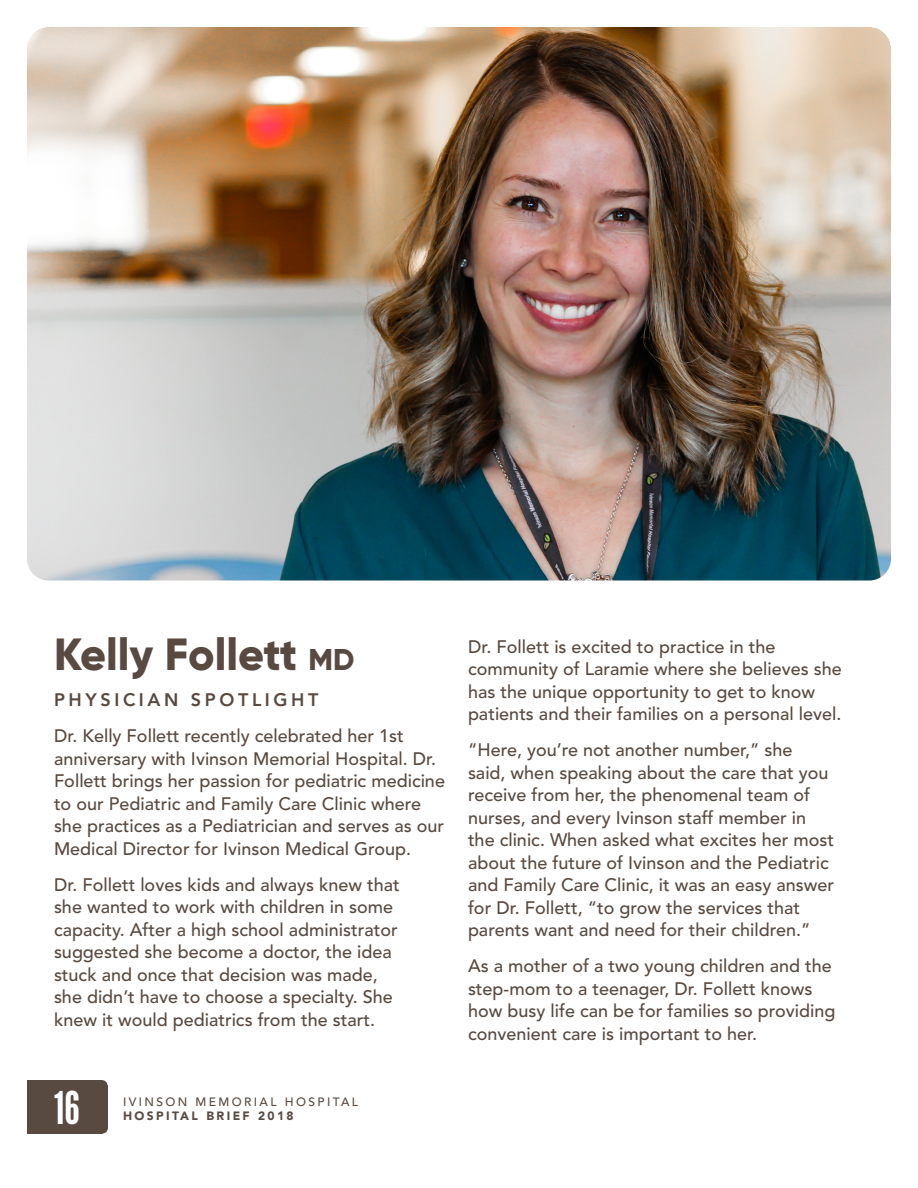
<style>
.page{position:relative;width:918px;height:1188px;background:#fff}
.page>*{position:absolute;margin:0;border:0;box-sizing:border-box;transform-origin:0 0}
.Paragraph_Title{font:800 45px "Gilroy";color:#594a41}
.t1{font:45px "League Gothic";color:#fff}
.Paragraph_Text{font:500 18px/22.5px "Avenir";color:#594a41}
.Paragraph_Sub-headin{font:800 18px "Avenir";letter-spacing:.2em;color:#594a41}
.t2{font:500 12px "Avenir";letter-spacing:.2em;color:#594a41}
.t3{font:900 12px "Avenir";letter-spacing:.2em;color:#594a41}
.s1{font-size:30px}
</style>
<div class="page">
<img style="left:27px;top:27px;width:864px;height:1107px">
<p class="Paragraph_Title" style="left:54px;top:626px;width:302px">Kelly Follett <span class="s1">MD</span></p>
<p class="Paragraph_Sub-headin" style="left:54px;top:686px;width:266px">PHYSICIAN SPOTLIGHT</p>
<p class="Paragraph_Text" style="left:54px;top:724px;width:393px">Dr. Kelly Follett recently celebrated her 1st anniversary with Ivinson Memorial Hospital. Dr.<br>Follett brings her passion for pediatric medicine to our Pediatric and Family Care Clinic where she practices as a Pediatrician and serves as our Medical Director for Ivinson Medical Group.</p>
<p class="Paragraph_Text" style="left:54px;top:873px;width:347px">Dr. Follett loves kids and always knew that she wanted to work with children in some capacity. After a high school administrator suggested she become a doctor, the idea stuck and once that decision was made, she didn’t have to choose a specialty. She knew it would pediatrics from the start.</p>
<h1 class="t1" style="left:54px;top:1081px;width:27px">16</h1>
<p class="t2" style="left:123px;top:1091px;width:237px">IVINSON MEMORIAL HOSPITAL</p>
<p class="t3" style="left:123px;top:1106px;width:172px">HOSPITAL BRIEF 2018</p>
<p class="Paragraph_Text" style="left:468px;top:634px;width:375px">Dr. Follett is excited to practice in the community of Laramie where she believes she has the unique opportunity to get to know patients and their families on a personal level.</p>
<p class="Paragraph_Text" style="left:468px;top:738px;width:368px">“Here, you’re not another number,” she said, when speaking about the care that you receive from her, the phenomenal team of nurses, and every Ivinson staff member in the clinic. When asked what excites her most about the future of Ivinson and the Pediatric and Family Care Clinic, it was an easy answer for Dr. Follett, “to grow the services that parents want and need for their children.”</p>
<p class="Paragraph_Text" style="left:468px;top:954px;width:369px">As a mother of a two young children and the step-mom to a teenager, Dr. Follett knows how busy life can be for families so providing convenient care is important to her.</p>
</div>
